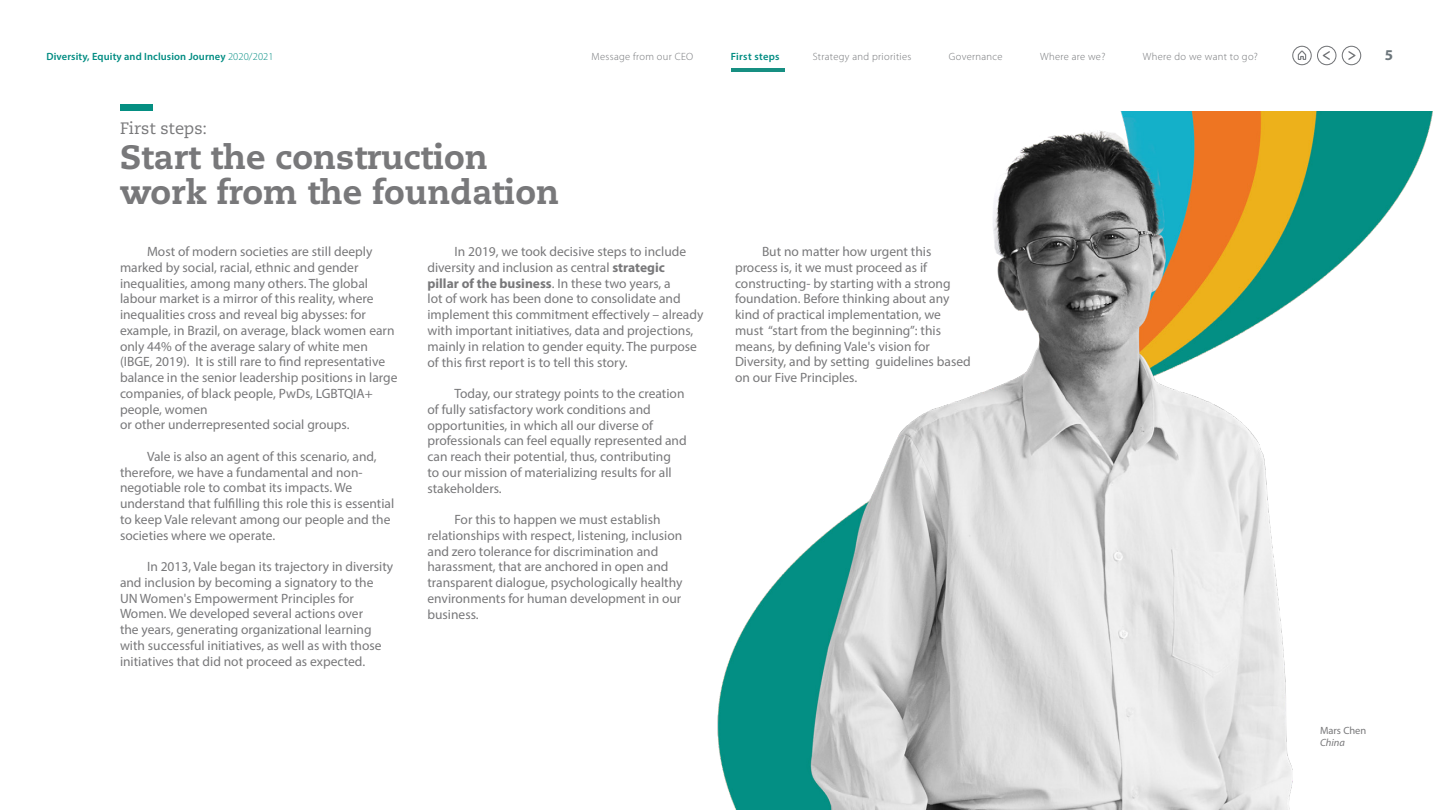
<style>
.page{position:relative;width:1440px;height:810px;background:#fff}
.page>*{position:absolute;margin:0;border:0;box-sizing:border-box;transform-origin:0 0}
.t1{font:800 33.75px/35.2px "Caecilia LT Std";color:#78787a}
.t2{font:16.5px "Caecilia LT Std";color:#78787a}
.t3{font:700 15px "Myriad Pro";color:#6c767b}
.t4{font:13.5px/15.8px "Myriad Pro";color:#78787a}
.t5{font:300 10.5px "Myriad Pro";letter-spacing:.03em;color:#737578}
.t6{font:600 10.5px "Myriad Pro";letter-spacing:.01em;color:#008c82}
.t7{font:600 10.5px "Myriad Pro";letter-spacing:.03em;color:#008c82}
.t8{font:10.5px "Myriad Pro";color:#78787a}
.t9{font:italic 10.5px "Myriad Pro";color:#78787a}
.s1{font-weight:300}
.s2{font-weight:700}
</style>
<div class="page">
<img style="left:717px;top:111px;width:716px;height:699px">
<div style="left:120px;top:105px;width:33px;height:6px;background:#058f82"></div>
<svg style="left:1292px;top:46px;width:44px;height:19px"></svg>
<svg style="left:1342px;top:46px;width:19px;height:19px"></svg>
<hr style="left:731px;top:68px;width:54px;height:4px;background:#178f82">
<p class="t6" style="left:46px;top:49px;width:229px">Diversity, Equity and Inclusion Journey <span class="s1">2020/2021</span></p>
<p class="t5" style="left:592px;top:50px;width:103px">Message from our CEO</p>
<p class="t7" style="left:731px;top:49px;width:50px">First steps</p>
<p class="t5" style="left:813px;top:50px;width:100px">Strategy and priorities</p>
<p class="t5" style="left:949px;top:50px;width:55px">Governance</p>
<p class="t5" style="left:1040px;top:50px;width:67px">Where are we?</p>
<p class="t5" style="left:1143px;top:50px;width:117px">Where do we want to go?</p>
<p class="t3" style="left:1385px;top:45px;width:10px">5</p>
<p class="t2" style="left:120px;top:118px;width:89px">First steps:</p>
<h1 class="t1" style="left:120px;top:139px;width:441px">Start the construction work from the foundation</h1>
<p class="t4" style="left:120px;top:244px;width:279px;text-indent:27px">Most of modern societies are still deeply marked by social, racial, ethnic and gender inequalities, among many others. The global labour market is a mirror of this reality, where inequalities cross and reveal big abysses: for example, in Brazil, on average, black women earn only 44% of the average salary of white men (IBGE, 2019). It is still rare to find representative balance in the senior leadership positions in large companies, of black people, PwDs, LGBTQIA+ people, women<br>or other underrepresented social groups.</p>
<p class="t4" style="left:120px;top:448px;width:276px;text-indent:27px">Vale is also an agent of this scenario, and, therefore, we have a fundamental and non&shy;negotiable role to combat its impacts. We understand that fulfilling this role this is essential to keep Vale relevant among our people and the societies where we operate.</p>
<p class="t4" style="left:120px;top:559px;width:275px;text-indent:27px">In 2013, Vale began its trajectory in diversity and inclusion by becoming a signatory to the UN Women's Empowerment Principles for Women. We developed several actions over<br>the years, generating organizational learning with successful initiatives, as well as with those initiatives that did not proceed as expected.</p>
<p class="t4" style="left:428px;top:244px;width:277px;text-indent:27px">In 2019, we took decisive steps to include diversity and inclusion as central <span class="s2">strategic<br>pillar of the business</span>. In these two years, a<br>lot of work has been done to consolidate and implement this commitment effectively – already with important initiatives, data and projections, mainly in relation to gender equity. The purpose of this first report is to tell this story.</p>
<p class="t4" style="left:428px;top:385px;width:261px;text-indent:27px">Today, our strategy points to the creation of fully satisfactory work conditions and opportunities, in which all our diverse of professionals can feel equally represented and can reach their potential, thus, contributing<br>to our mission of materializing results for all stakeholders.</p>
<p class="t4" style="left:428px;top:511px;width:256px;text-indent:27px">For this to happen we must establish relationships with respect, listening, inclusion and zero tolerance for discrimination and harassment, that are anchored in open and transparent dialogue, psychologically healthy environments for human development in our business.</p>
<p class="t4" style="left:735px;top:244px;width:237px;text-indent:27px">But no matter how urgent this process is, it we must proceed as if constructing- by starting with a strong foundation. Before thinking about any kind of practical implementation, we must “start from the beginning”: this means, by defining Vale's vision for Diversity, and by setting guidelines based on our Five Principles.</p>
<p class="t8" style="left:1320px;top:724px;width:48px">Mars Chen</p>
<p class="t9" style="left:1320px;top:735px;width:26px">China</p>
</div>
